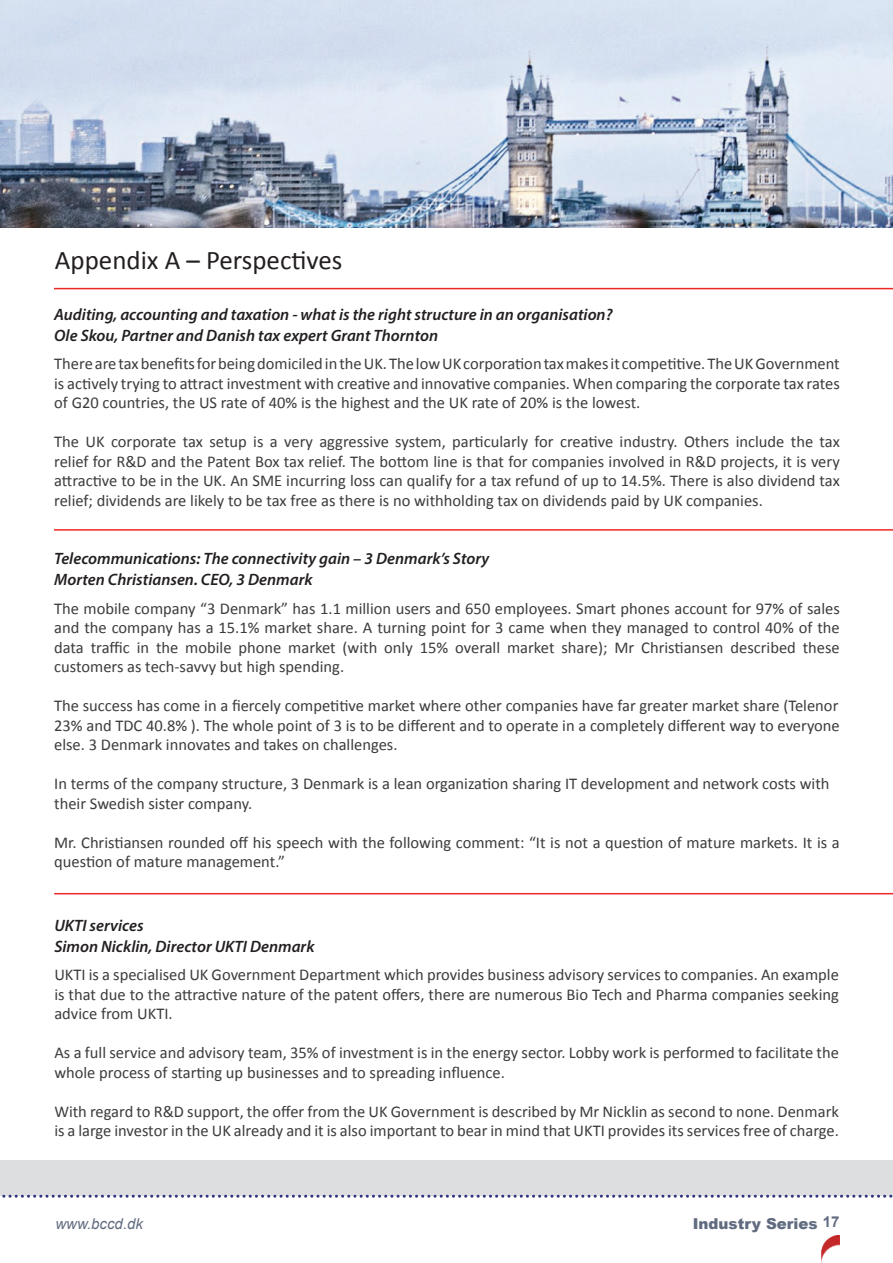
<style>
.page{position:relative;width:893px;height:1263px;background:#fff}
.page>*{position:absolute;margin:0;border:0;box-sizing:border-box;transform-origin:0 0}
.t1{font:27px "Calibri";color:#231f20}
.t2{font:16.5px/19.5px "Calibri";color:#3c3c3d;text-align:justify}
.t3{font:italic 600 16.5px/21px "Myriad Pro";color:#231f20}
.t4{font:900 15px "Arial";color:#616b7f}
.t5{font:italic 15px "Arial";color:#616b7f}
.s1{font-weight:700}
</style>
<div class="page">
<img style="left:821px;top:1235px;width:19px;height:28px">
<div style="left:0;top:1160px;width:893px;height:35px;background:#dddee0"></div>
<hr style="left:54px;top:529px;width:839px;height:2px;background:#ee2823">
<img style="left:0;top:0;width:893px;height:228px">
<hr style="left:54px;top:288px;width:839px;height:1px;background:#ee2823">
<hr style="left:54px;top:893px;width:839px;height:1px;background:#ee2823">
<svg style="left:0;top:1195px;width:893px;height:3px"></svg>
<h1 class="t1" style="left:55px;top:241px;width:289px">Appendix A – Perspectives</h1>
<p class="t3" style="left:54px;top:303px;width:560px">Auditing, accounting and taxation - what is the right structure in an organisation?<br>Ole Skou, Partner and Danish tax expert Grant Thornton</p>
<p class="t2" style="left:54px;top:353px;width:787px">There are tax benefits for being domiciled in the UK. The low UK corporation tax makes it competitive. The UK Government is actively trying to attract investment with creative and innovative companies. When comparing the corporate tax rates of G20 countries, the US rate of 40% is the highest and the UK rate of 20% is the lowest.</p>
<p class="t2" style="left:54px;top:431px;width:787px">The UK corporate tax setup is a very aggressive system, particularly for creative industry. Others include the tax relief for R&amp;D and the Patent Box tax relief. The bottom line is that for companies involved in R&amp;D projects, it is very attractive to be in the UK. An SME incurring loss can qualify for a tax refund of up to 14.5%. There is also dividend tax relief; dividends are likely to be tax free as there is no withholding tax on dividends paid by UK companies.</p>
<p class="t3" style="left:54px;top:548px;width:437px">Telecommunications: The connectivity gain – 3 Denmark’s Story<br>Morten Christiansen. CEO, 3 Denmark</p>
<p class="t2" style="left:54px;top:598px;width:787px">The mobile company “3 Denmark” has 1.1 million users and 650 employees. Smart phones account for 97% of sales and the company has a 15.1% market share. A turning point for 3 came when they managed to control 40% of the data traffic in the mobile phone market (with only 15% overall market share); Mr Christiansen described these customers as tech-savvy but high spending.</p>
<p class="t2" style="left:54px;top:695px;width:787px">The success has come in a fiercely competitive market where other companies have far greater market share (Telenor 23% and TDC 40.8% ). The whole point of 3 is to be different and to operate in a completely different way to everyone else. 3 Denmark innovates and takes on challenges.</p>
<p class="t2" style="left:54px;top:773px;width:777px">In terms of the company structure, 3 Denmark is a lean organization sharing IT development and network costs with their Swedish sister company.</p>
<p class="t2" style="left:54px;top:832px;width:787px">Mr. Christiansen rounded off his speech with the following comment: “It is not a question of mature markets. It is a question of mature management.”</p>
<p class="t3" style="left:54px;top:914px;width:262px">UKTI services<br>Simon Nicklin, Director UKTI Denmark</p>
<p class="t2" style="left:54px;top:964px;width:786px">UKTI is a specialised UK Government Department which provides business advisory services to companies. An example is that due to the attractive nature of the patent offers, there are numerous Bio Tech and Pharma companies seeking advice from UKTI.</p>
<p class="t2" style="left:54px;top:1042px;width:786px">As a full service and advisory team, 35% of investment is in the energy sector. Lobby work is performed to facilitate the whole process of starting up businesses and to spreading influence.</p>
<p class="t2" style="left:54px;top:1101px;width:786px">With regard to R&amp;D support, the offer from the UK Government is described by Mr Nicklin as second to none. Denmark is a large investor in the UK already and it is also important to bear in mind that UKTI provides its services free of charge.</p>
<p class="t5" style="left:55px;top:1214px;width:89px">www.bccd.dk</p>
<p class="t4" style="left:693px;top:1212px;width:148px">Industry Series <span class="s1">17</span></p>
</div>
